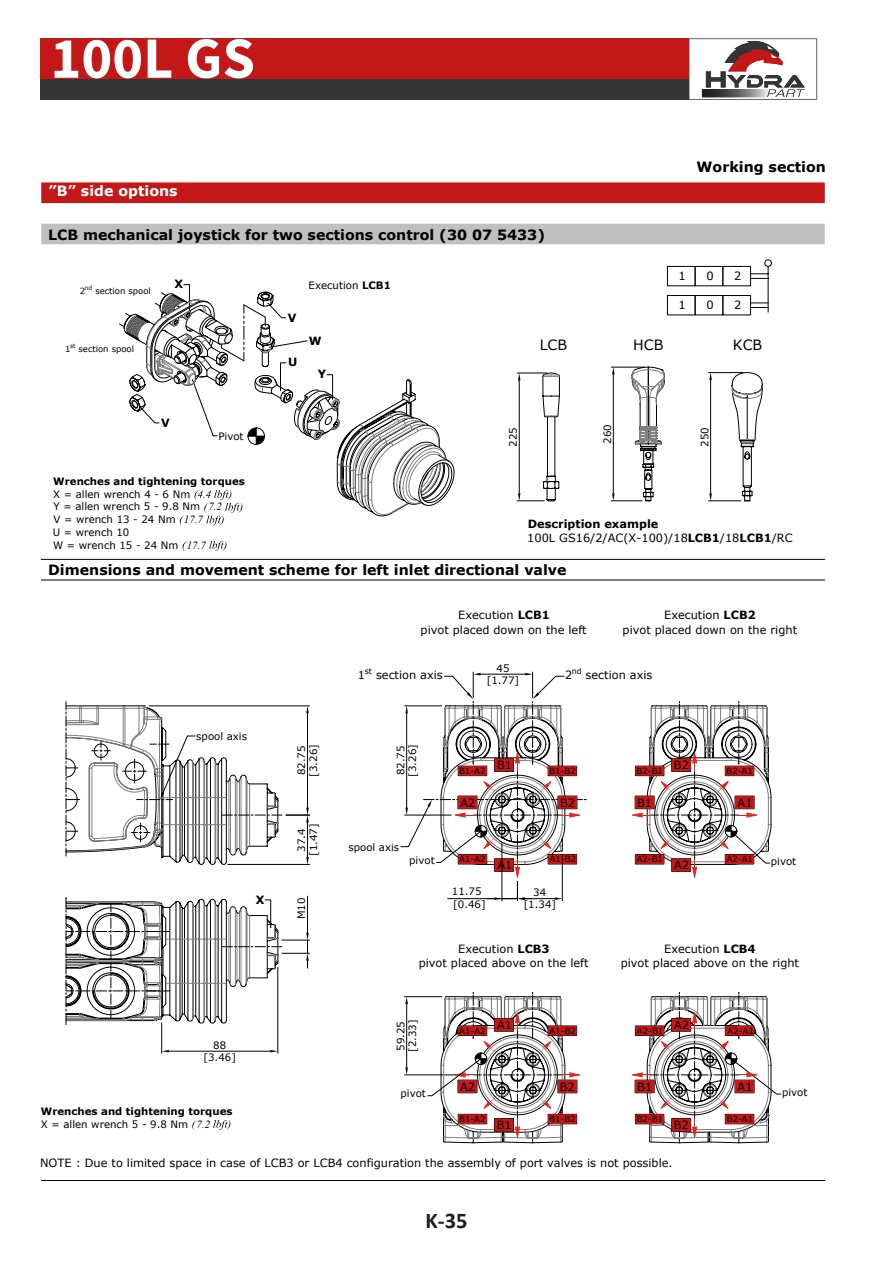
<style>
.page{position:relative;width:893px;height:1263px;background:#fff}
.page>*{position:absolute;margin:0;border:0;box-sizing:border-box;transform-origin:0 0}
.t1{font:700 58.5px "Source Sans Pro";color:#fff}
.t2{font:700 22.5px "Calibri";color:#1d1d1b}
.t3{font:700 14.25px "Verdana";color:#000}
.t4{font:700 14.25px "Verdana";color:#fff}
.t5{font:14.25px "Verdana";color:#000}
.t6{font:11.4px/14.1px "Verdana";color:#000;text-align:center}
.t7{font:700 11.4px "Verdana";color:#000}
.t8{font:10.2px/12px "Verdana";color:#000}
.t9{font:700 10.2px/12.8px "Verdana";color:#000}
.t10{font:8.55px "Verdana";color:#000}
.s1{font-weight:700}
.s2{font-family:"Times New Roman";font-style:italic;font-size:10.95px}
.s3{font-weight:400}
.s4{font-family:"Times New Roman";font-weight:400;font-style:italic;font-size:10.95px}
</style>
<div class="page">
<div style="left:41px;top:182px;width:784px;height:21px;background:#c41718"></div>
<hr style="left:41px;top:1180px;width:784px;height:1px;background:#000">
<div style="left:41px;top:224px;width:784px;height:20px;background:#c0c0c0"></div>
<hr style="left:41px;top:580px;width:784px;height:1px;background:#000">
<hr style="left:41px;top:559px;width:784px;height:1px;background:#000">
<hr style="left:161px;top:1023px;width:1px;height:30px;background:#000">
<hr style="left:277px;top:967px;width:1px;height:86px;background:#000">
<hr style="left:169px;top:1051px;width:101px;height:1px;background:#000">
<svg style="left:162px;top:1050px;width:7px;height:2px"></svg>
<svg style="left:270px;top:1050px;width:8px;height:2px"></svg>
<hr style="left:307px;top:896px;width:1px;height:37px;background:#000">
<hr style="left:405px;top:996px;width:37px;height:1px;background:#000">
<hr style="left:405px;top:1074px;width:64px;height:1px;background:#000">
<hr style="left:406px;top:1004px;width:1px;height:63px;background:#000">
<svg style="left:405px;top:997px;width:3px;height:7px"></svg>
<svg style="left:405px;top:1067px;width:3px;height:8px"></svg>
<svg style="left:192px;top:1120px;width:4px;height:10px"></svg>
<svg style="left:213px;top:1120px;width:17px;height:10px"></svg>
<svg style="left:65px;top:898px;width:245px;height:127px"></svg>
<svg style="left:427px;top:992px;width:153px;height:151px"></svg>
<svg style="left:632px;top:992px;width:149px;height:151px"></svg>
<svg style="left:65px;top:702px;width:245px;height:163px"></svg>
<svg style="left:751px;top:273px;width:17px;height:6px"></svg>
<hr style="left:768px;top:266px;width:1px;height:46px;background:#000">
<div style="left:723px;top:266px;width:28px;height:20px;border:1px solid #000"></div>
<div style="left:695px;top:266px;width:28px;height:20px;border:1px solid #000"></div>
<div style="left:667px;top:266px;width:28px;height:20px;border:1px solid #000"></div>
<svg style="left:751px;top:303px;width:17px;height:5px"></svg>
<div style="left:723px;top:295px;width:28px;height:20px;border:1px solid #000"></div>
<div style="left:695px;top:295px;width:28px;height:20px;border:1px solid #000"></div>
<div style="left:667px;top:295px;width:28px;height:20px;border:1px solid #000"></div>
<svg style="left:764px;top:259px;width:8px;height:8px"></svg>
<svg style="left:183px;top:541px;width:4px;height:10px"></svg>
<svg style="left:209px;top:541px;width:17px;height:10px"></svg>
<svg style="left:119px;top:284px;width:336px;height:241px"></svg>
<svg style="left:517px;top:372px;width:43px;height:130px"></svg>
<svg style="left:631px;top:366px;width:34px;height:136px"></svg>
<hr style="left:611px;top:500px;width:31px;height:1px;background:#000">
<hr style="left:611px;top:367px;width:33px;height:1px;background:#000">
<hr style="left:613px;top:375px;width:1px;height:118px;background:#000">
<svg style="left:612px;top:493px;width:3px;height:8px"></svg>
<svg style="left:612px;top:367px;width:3px;height:8px"></svg>
<svg style="left:732px;top:372px;width:31px;height:130px"></svg>
<hr style="left:709px;top:500px;width:32px;height:1px;background:#000">
<hr style="left:709px;top:372px;width:34px;height:1px;background:#000">
<hr style="left:710px;top:380px;width:1px;height:113px;background:#000">
<svg style="left:709px;top:493px;width:3px;height:8px"></svg>
<svg style="left:709px;top:373px;width:3px;height:7px"></svg>
<svg style="left:400px;top:672px;width:372px;height:229px"></svg>
<div style="left:40px;top:38px;width:649px;height:42px;background:#c41718"></div>
<div style="left:40px;top:79px;width:649px;height:21px;background:#343434"></div>
<svg style="left:689px;top:38px;width:128px;height:62px"></svg>
<h1 class="t1" style="left:50px;top:19px;width:206px">100L GS</h1>
<p class="t4" style="left:49px;top:182px;width:130px">”B” side options</p>
<p class="t3" style="left:48px;top:225px;width:498px">LCB mechanical joystick for two sections control (30 07 5433)</p>
<p class="t10" style="left:80px;top:285px;width:72px">2<sup>nd</sup> section spool</p>
<p class="t7" style="left:174px;top:277px;width:10px">X</p>
<p class="t8" style="left:309px;top:279px;width:84px">Execution <span class="s1">LCB1</span></p>
<p class="t3" style="left:697px;top:157px;width:131px">Working section</p>
<p class="t6" style="left:679px;top:269px;width:9px">1</p>
<p class="t6" style="left:706px;top:269px;width:9px">0</p>
<p class="t6" style="left:734px;top:269px;width:9px">2</p>
<p class="t6" style="left:679px;top:298px;width:9px">1</p>
<p class="t6" style="left:706px;top:298px;width:9px">0</p>
<p class="t6" style="left:734px;top:298px;width:9px">2</p>
<p class="t10" style="left:65px;top:343px;width:71px">1<sup>st</sup> section spool</p>
<p class="t7" style="left:161px;top:415px;width:10px">V</p>
<p class="t8" style="left:218px;top:430px;width:27px">Pivot</p>
<p class="t9" style="left:53px;top:475px;width:193px">Wrenches and tightening torques</p>
<p class="t8" style="left:53px;top:488px;width:171px;line-height:12.8px">X = allen wrench 4 - 6 Nm<br>Y = allen wrench 5 - 9.8 Nm <span class="s2">7.2<br></span>V = wrench 13 - 24 Nm <span class="s2">17.7<br></span>U = wrench 10<br>W = wrench 15 - 24 Nm <span class="s2">17.7</span></p>
<p class="t7" style="left:288px;top:310px;width:10px">V</p>
<p class="t7" style="left:288px;top:355px;width:11px">U</p>
<p class="t7" style="left:309px;top:333px;width:14px">W</p>
<p class="t7" style="left:318px;top:367px;width:10px">Y</p>
<p class="t5" style="left:540px;top:335px;width:29px">LCB</p>
<p class="t5" style="left:633px;top:335px;width:32px">HCB</p>
<p class="t5" style="left:733px;top:335px;width:31px">KCB</p>
<p class="t8" style="left:507px;top:447px;width:21px;rotate:-90deg">225</p>
<p class="t8" style="left:601px;top:444px;width:21px;rotate:-90deg">260</p>
<p class="t8" style="left:699px;top:446px;width:21px;rotate:-90deg">250</p>
<p class="t6" style="left:527px;top:517px;width:267px;text-align:left"><span class="s1">Description example<br></span>100L GS16/2/AC(X-100)/18<span class="s1">LCB1</span>/18<span class="s1">LCB1</span>/RC</p>
<p class="t3" style="left:48px;top:560px;width:520px">Dimensions and movement scheme for left inlet directional valve</p>
<p class="t6" style="left:421px;top:608px;width:168px">Execution <span class="s1">LCB1<br></span>pivot placed down on the left</p>
<p class="t6" style="left:623px;top:608px;width:176px">Execution <span class="s1">LCB2<br></span>pivot placed down on the right</p>
<p class="t8" style="left:196px;top:730px;width:52px">spool axis</p>
<p class="t7" style="left:256px;top:892px;width:10px">X</p>
<p class="t8" style="left:204px;top:1039px;width:34px;text-align:center">88 [3.46]</p>
<p class="t9" style="left:41px;top:1105px;width:193px">Wrenches and tightening torques<br><span class="s3">X = allen wrench 5 - 9.8 Nm</span> <span class="s4">7.2</span></p>
<p class="t8" style="left:296px;top:777px;width:34px;rotate:-90deg">82.75 [3.26]</p>
<p class="t8" style="left:296px;top:856px;width:34px;text-align:center;rotate:-90deg">37.4 [1.47]</p>
<p class="t8" style="left:296px;top:919px;width:23px;rotate:-90deg">M10</p>
<p class="t8" style="left:487px;top:662px;width:34px;text-align:center">45 [1.77]</p>
<p class="t6" style="left:358px;top:668px;width:86px">1<sup>st</sup> section axis</p>
<p class="t6" style="left:565px;top:668px;width:89px">2<sup>nd</sup> section axis</p>
<p class="t8" style="left:395px;top:777px;width:34px;rotate:-90deg">82.75 [3.26]</p>
<p class="t6" style="left:497px;top:758px;width:16px">B1</p>
<p class="t10" style="left:459px;top:765px;width:28px">B1-A2</p>
<p class="t10" style="left:549px;top:765px;width:28px">B1-B2</p>
<p class="t10" style="left:637px;top:765px;width:28px">B2-B1</p>
<p class="t6" style="left:674px;top:758px;width:16px">B2</p>
<p class="t10" style="left:727px;top:765px;width:28px">B2-A1</p>
<p class="t6" style="left:460px;top:795px;width:16px">A2</p>
<p class="t6" style="left:560px;top:795px;width:16px">B2</p>
<p class="t6" style="left:637px;top:796px;width:16px">B1</p>
<p class="t6" style="left:738px;top:796px;width:16px">A1</p>
<p class="t8" style="left:349px;top:841px;width:52px">spool axis</p>
<p class="t8" style="left:409px;top:854px;width:27px">pivot</p>
<p class="t10" style="left:459px;top:854px;width:28px">A1-A2</p>
<p class="t10" style="left:550px;top:854px;width:28px">A1-B2</p>
<p class="t6" style="left:497px;top:858px;width:16px">A1</p>
<p class="t8" style="left:452px;top:885px;width:35px;line-height:12.6px">11.75 [0.46]</p>
<p class="t8" style="left:524px;top:887px;width:34px;text-align:center">34 [1.34]</p>
<p class="t10" style="left:637px;top:854px;width:28px">A2-B1</p>
<p class="t10" style="left:727px;top:854px;width:28px">A2-A1</p>
<p class="t6" style="left:674px;top:858px;width:16px">A2</p>
<p class="t8" style="left:771px;top:855px;width:27px">pivot</p>
<p class="t6" style="left:419px;top:942px;width:171px">Execution <span class="s1">LCB3<br></span>pivot placed above on the left</p>
<p class="t6" style="left:621px;top:942px;width:180px">Execution <span class="s1">LCB4<br></span>pivot placed above on the right</p>
<p class="t8" style="left:395px;top:1052px;width:34px;rotate:-90deg">59.25 [2.33]</p>
<p class="t8" style="left:401px;top:1088px;width:27px">pivot</p>
<p class="t6" style="left:497px;top:1018px;width:16px">A1</p>
<p class="t10" style="left:459px;top:1025px;width:28px">A1-A2</p>
<p class="t10" style="left:550px;top:1025px;width:28px">A1-B2</p>
<p class="t6" style="left:460px;top:1080px;width:16px">A2</p>
<p class="t6" style="left:560px;top:1080px;width:16px">B2</p>
<p class="t6" style="left:497px;top:1118px;width:16px">B1</p>
<p class="t10" style="left:459px;top:1114px;width:28px">B1-A2</p>
<p class="t10" style="left:549px;top:1114px;width:28px">B1-B2</p>
<p class="t6" style="left:674px;top:1018px;width:16px">A2</p>
<p class="t10" style="left:637px;top:1025px;width:28px">A2-B1</p>
<p class="t10" style="left:728px;top:1025px;width:28px">A2-A1</p>
<p class="t6" style="left:637px;top:1080px;width:16px">B1</p>
<p class="t6" style="left:738px;top:1080px;width:16px">A1</p>
<p class="t10" style="left:637px;top:1114px;width:28px">B2-B1</p>
<p class="t10" style="left:727px;top:1114px;width:28px">B2-A1</p>
<p class="t6" style="left:674px;top:1118px;width:16px">B2</p>
<p class="t8" style="left:782px;top:1086px;width:27px">pivot</p>
<p class="t6" style="left:40px;top:1156px;width:634px">NOTE : Due to limited space in case of LCB3 or LCB4 configuration the assembly of port valves is not possible.</p>
<h2 class="t2" style="left:425px;top:1205px;width:44px">K-35</h2>
</div>
